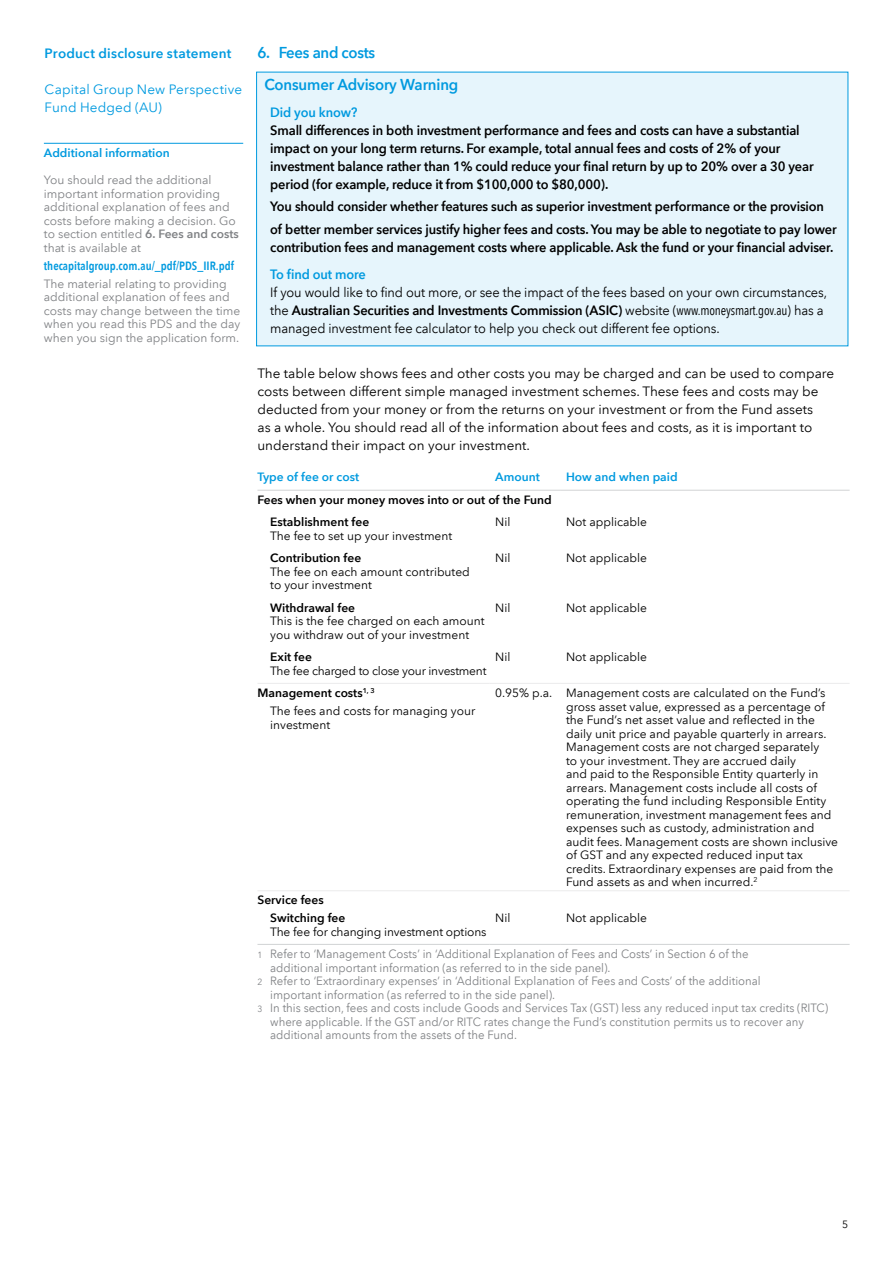
<style>
.page{position:relative;width:893px;height:1263px;background:#fff}
.page>*{position:absolute;margin:0;border:0;box-sizing:border-box;transform-origin:0 0}
.t1{font:600 15.75px/31.5px "Avenir Next LT Com";letter-spacing:-.01em;color:#009adf;scale:.95 1}
.t2{font:600 13.5px/18px "Avenir Next LT Com";letter-spacing:-.01em;color:#000;scale:.95 1}
.t3{font:13.5px/18px "Avenir Next LT Com";color:#000}
.t4{font:13.5px/18px "Avenir Next LT Com";color:#000;scale:.95 1}
.t5{font:13.5px/18px "Avenir Next LT Com";letter-spacing:.01em;color:#009adf}
.t6{font:600 13.5px "Avenir Next LT Com";letter-spacing:.015em;color:#009adf}
.t7{font:600 13.5px "Avenir Next LT Com";letter-spacing:-.01em;color:#009adf;scale:.95 1}
.t8{font:12px/13.5px "Avenir Next LT Com";color:#000}
.t9{font:12px "Avenir Next LT Com";color:#808285;scale:.95 1}
.t10{font:12px/13.5px "Avenir Next LT Com";color:#808285}
.t11{font:600 12px/22.5px "Avenir Next LT Com";color:#000}
.t12{font:600 12px "Avenir Next LT Com";color:#009adf}
.t13{font:600 12px "Avenir Next Condensed";color:#009adf}
.t14{font:12px "Avenir Next LT Com";letter-spacing:-.02em;color:#000}
.t15{font:10.5px "Avenir Next LT Com";color:#000}
.s1{font-weight:600}
.s2{font-family:"Avenir Next Condensed"}
.s3{font-size:9px}
</style>
<div class="page">
<div style="left:256px;top:72px;width:592px;height:274px;background:#e6f5fc"></div>
<hr style="left:257px;top:490px;width:232px;height:1px;background:#d1d3d4">
<hr style="left:489px;top:490px;width:71px;height:1px;background:#d1d3d4">
<hr style="left:560px;top:490px;width:290px;height:1px;background:#d1d3d4">
<hr style="left:257px;top:683px;width:232px;height:1px;background:#ebebec">
<hr style="left:489px;top:683px;width:71px;height:1px;background:#ebebec">
<hr style="left:560px;top:683px;width:290px;height:1px;background:#ebebec">
<hr style="left:257px;top:890px;width:232px;height:1px;background:#ebebec">
<hr style="left:489px;top:890px;width:71px;height:1px;background:#ebebec">
<hr style="left:560px;top:890px;width:290px;height:1px;background:#ebebec">
<hr style="left:257px;top:944px;width:232px;height:1px;background:#d1d3d4">
<hr style="left:489px;top:944px;width:71px;height:1px;background:#d1d3d4">
<hr style="left:560px;top:944px;width:290px;height:1px;background:#d1d3d4">
<hr style="left:44px;top:143px;width:199px;height:1px;background:#009adf">
<p class="t6" style="left:45px;top:45px;width:188px">Product disclosure statement</p>
<p class="t5" style="left:45px;top:80px;width:199px">Capital Group New Perspective<br>Fund Hedged (AU)</p>
<p class="t12" style="left:44px;top:146px;width:127px">Additional information</p>
<p class="t10" style="left:44px;top:173px;width:196px">You should read the additional important information providing additional explanation of fees and costs before making a decision. Go to section entitled <span class="s1">6. Fees and costs </span>that is available at</p>
<p class="t13" style="left:44px;top:255px;width:192px">thecapitalgroup.com.au/_pdf/PDS_IIR.pdf</p>
<p class="t10" style="left:44px;top:277px;width:198px">The material relating to providing additional explanation of fees and costs may change between the time when you read this PDS and the day when you sign the application form.</p>
<h1 class="t1" style="left:264px;top:37px;width:206px;text-indent:-7px">6. Fees and costs<br>Consumer Advisory Warning</h1>
<p class="t7" style="left:270px;top:104px;width:93px">Did you know?</p>
<p class="t2" style="left:270px;top:121px;width:574px">Small differences in both investment performance and fees and costs can have a substantial impact on your long term returns. For example, total annual fees and costs of 2% of your investment balance rather than 1% could reduce your final return by up to 20% over a 30 year period (for example, reduce it from $100,000 to $80,000).</p>
<p class="t2" style="left:270px;top:195px;width:598px;line-height:22.5px">You should consider whether features such as superior investment performance or the provision of better member services justify higher fees and costs. You may be able to negotiate to pay lower</p>
<p class="t2" style="left:270px;top:238px;width:594px">contribution fees and management costs where applicable. Ask the fund or your financial adviser.</p>
<p class="t7" style="left:270px;top:266px;width:102px">To find out more</p>
<p class="t4" style="left:270px;top:283px;width:588px">If you would like to find out more, or see the impact of the fees based on your own circumstances, the <span class="s1">Australian Securities and Investments Commission (ASIC)</span> website (<span class="s2">www.moneysmart.gov.au</span>) has a managed investment fee calculator to help you check out different fee options.</p>
<p class="t3" style="left:257px;top:364px;width:578px">The table below shows fees and other costs you may be charged and can be used to compare costs between different simple managed investment schemes. These fees and costs may be deducted from your money or from the returns on your investment or from the Fund assets<br>as a whole. You should read all of the information about fees and costs, as it is important to understand their impact on your investment.</p>
<p class="t12" style="left:257px;top:470px;width:103px">Type of fee or cost</p>
<p class="t12" style="left:495px;top:470px;width:46px">Amount</p>
<p class="t12" style="left:566px;top:470px;width:113px">How and when paid</p>
<p class="t11" style="left:270px;top:488px;width:283px;text-indent:-13px">Fees when your money moves into or out of the Fund<br>Establishment fee</p>
<p class="t8" style="left:270px;top:529px;width:184px">The fee to set up your investment</p>
<p class="t8" style="left:495px;top:515px;width:17px">Nil</p>
<p class="t8" style="left:566px;top:515px;width:82px">Not applicable</p>
<p class="t11" style="left:270px;top:547px;width:93px">Contribution fee</p>
<p class="t8" style="left:270px;top:565px;width:201px">The fee on each amount contributed to your investment</p>
<p class="t8" style="left:495px;top:551px;width:17px">Nil</p>
<p class="t8" style="left:566px;top:551px;width:82px">Not applicable</p>
<p class="t11" style="left:270px;top:596px;width:86px">Withdrawal fee</p>
<p class="t8" style="left:270px;top:614px;width:216px">This is the fee charged on each amount you withdraw out of your investment</p>
<p class="t8" style="left:495px;top:601px;width:17px">Nil</p>
<p class="t8" style="left:566px;top:601px;width:82px">Not applicable</p>
<p class="t11" style="left:270px;top:646px;width:43px">Exit fee</p>
<p class="t14" style="left:270px;top:663px;width:218px">The fee charged to close your investment</p>
<p class="t8" style="left:495px;top:650px;width:17px">Nil</p>
<p class="t8" style="left:566px;top:650px;width:82px">Not applicable</p>
<p class="t8" style="left:270px;top:684px;width:207px;line-height:18px;text-indent:-13px"><span class="s1">Management costs</span><sup>1,</sup> <sup>3<br></sup>The fees and costs for managing your</p>
<p class="t8" style="left:270px;top:718px;width:62px">investment</p>
<p class="t8" style="left:566px;top:686px;width:274px;text-indent:-71px">0.95% p.a. Management costs are calculated on the Fund’s gross asset value, expressed as a percentage of the Fund’s net asset value and reflected in the daily unit price and payable quarterly in arrears.<br>Management costs are not charged separately<br>to your investment. They are accrued daily<br>and paid to the Responsible Entity quarterly in arrears. Management costs include all costs of operating the fund including Responsible Entity remuneration, investment management fees and expenses such as custody, administration and audit fees. Management costs are shown inclusive of GST and any expected reduced input tax credits. Extraordinary expenses are paid from the Fund assets as and when incurred.<sup>2</sup></p>
<p class="t11" style="left:270px;top:891px;width:77px;line-height:18px;text-indent:-13px">Service fees<br>Switching fee</p>
<p class="t8" style="left:270px;top:925px;width:218px">The fee for changing investment options</p>
<p class="t8" style="left:495px;top:911px;width:17px">Nil</p>
<p class="t8" style="left:566px;top:911px;width:82px">Not applicable</p>
<p class="t9" style="left:257px;top:947px;width:519px"><span class="s3">1</span> Refer to ‘Management Costs’ in ‘Additional Explanation of Fees and Costs’ in Section 6 of the</p>
<p class="t9" style="left:270px;top:960px;width:360px">additional important information (as referred to in the side panel).</p>
<p class="t9" style="left:257px;top:974px;width:531px"><span class="s3">2</span> Refer to ‘Extraordinary expenses’ in ‘Additional Explanation of Fees and Costs’ of the additional</p>
<p class="t9" style="left:270px;top:987px;width:301px">important information (as referred to in the side panel).</p>
<p class="t9" style="left:257px;top:1001px;width:602px"><span class="s3">3</span> In this section, fees and costs include Goods and Services Tax (GST) less any reduced input tax credits (RITC)</p>
<p class="t9" style="left:270px;top:1014px;width:563px">where applicable. If the GST and/or RITC rates change the Fund’s constitution permits us to recover any</p>
<p class="t9" style="left:270px;top:1028px;width:261px">additional amounts from the assets of the Fund.</p>
<p class="t15" style="left:842px;top:1218px;width:8px">5</p>
</div>
